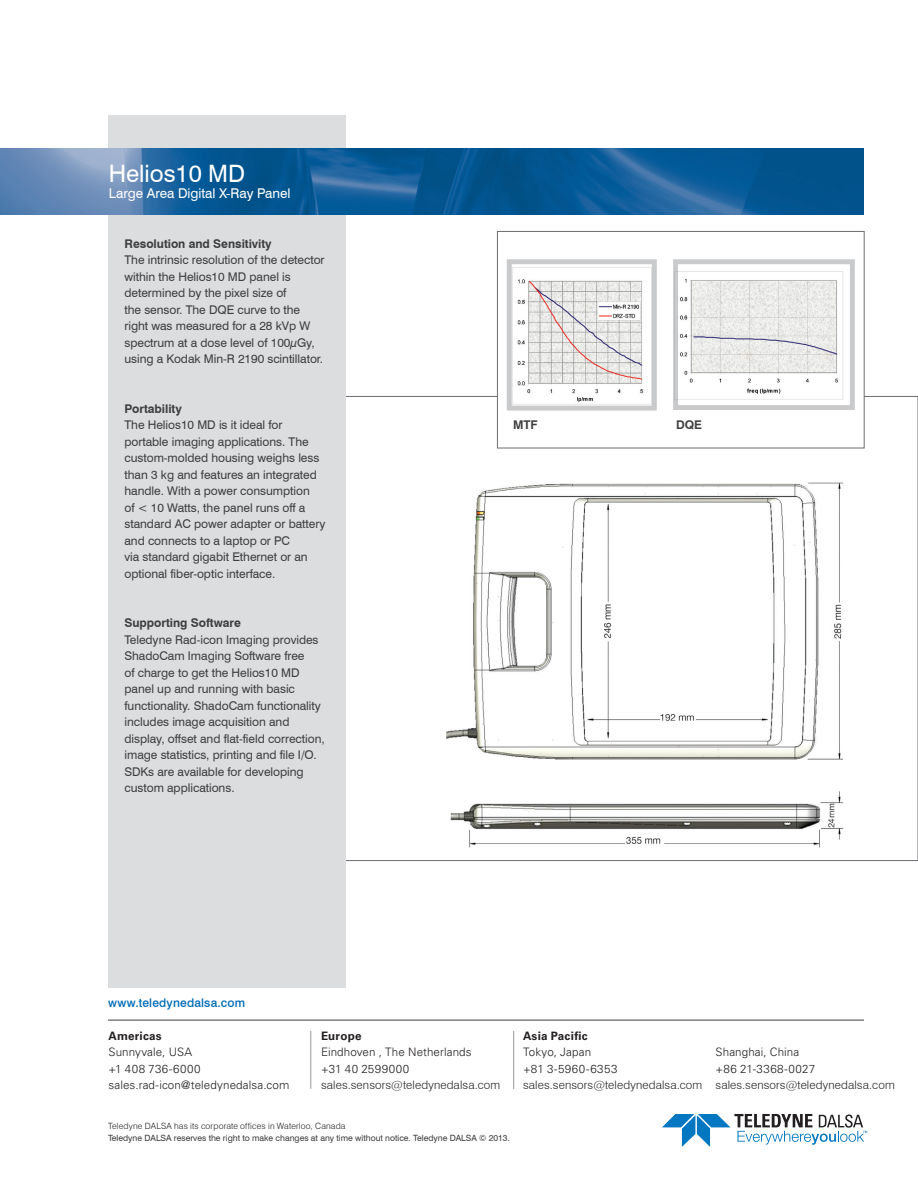
<style>
.page{position:relative;width:918px;height:1188px;background:#fff}
.page>*{position:absolute;margin:0;border:0;box-sizing:border-box;transform-origin:0 0}
.t1{font:24px "Swiss 721 BT";letter-spacing:-.005em;color:#fff}
.t2{font:13.5px "Swiss 721 BT";letter-spacing:-.005em;color:#fff}
.t3{font:12px/16.5px "Swiss 721 BT";letter-spacing:-.005em;color:#3e3e3f}
.t4{font:700 12px "Swiss 721 BT";letter-spacing:-.005em;color:#3e3e3f}
.t5{font:500 12px "Swiss 721 BT";letter-spacing:.015em;color:#006bb6}
.t6{font:300 11.7px "Univers LT Std";letter-spacing:.01em;color:#231f20}
.t7{font:300 11.7px "Swiss 721 BT";letter-spacing:.01em;color:#231f20}
.t8{font:300 11.7px "Univers LT Std";letter-spacing:.04em;color:#231f20}
.t9{font:700 11.7px "Univers LT Std";letter-spacing:.02em;color:#231f20}
.t10{font:300 11.7px "Univers LT Std";letter-spacing:.035em;color:#231f20}
.t11{font:8.7px "Swiss 721 BT";letter-spacing:-.005em;color:#3e3e3f}
.t12{font:300 8.7px "Swiss 721 BT";letter-spacing:.02em;color:#231f20}
</style>
<div class="page">
<svg style="left:662px;top:1114px;width:205px;height:33px"></svg>
<img style="left:446px;top:482px;width:398px;height:366px">
<div style="left:108px;top:116px;width:237px;height:872px;background:#dcdddf"></div>
<img style="left:0;top:148px;width:864px;height:66px">
<img style="left:679px;top:271px;width:164px;height:129px">
<img style="left:513px;top:267px;width:138px;height:138px">
<div style="left:507px;top:259px;width:150px;height:152px;border:5px solid #939598"></div>
<div style="left:673px;top:259px;width:182px;height:151px;border:5px solid #939598"></div>
<div style="left:497px;top:231px;width:367px;height:217px;border:1px solid #6c6d70"></div>
<hr style="left:108px;top:1020px;width:756px;height:1px;background:#3e3e3f">
<hr style="left:311px;top:1031px;width:1px;height:58px;background:#939598">
<hr style="left:513px;top:1031px;width:1px;height:58px;background:#939598">
<p class="t1" style="left:109px;top:158px;width:138px">Helios10 MD</p>
<p class="t2" style="left:109px;top:185px;width:183px">Large Area Digital X-Ray Panel</p>
<p class="t4" style="left:125px;top:236px;width:149px">Resolution and Sensitivity</p>
<p class="t3" style="left:125px;top:251px;width:202px">The intrinsic resolution of the detector within the Helios10 MD panel is determined by the pixel size of<br>the sensor. The DQE curve to the right was measured for a 28 kVp W spectrum at a dose level of 100μGy, using a Kodak Min-R 2190 scintillator.</p>
<p class="t4" style="left:125px;top:401px;width:59px">Portability</p>
<p class="t3" style="left:125px;top:416px;width:202px">The Helios10 MD is it ideal for portable imaging applications. The custom-molded housing weighs less than 3 kg and features an integrated handle. With a power consumption<br>of &lt; 10 Watts, the panel runs off a standard AC power adapter or battery and connects to a laptop or PC<br>via standard gigabit Ethernet or an optional fiber-optic interface.</p>
<p class="t4" style="left:125px;top:616px;width:118px">Supporting Software</p>
<p class="t3" style="left:125px;top:631px;width:202px">Teledyne Rad-icon Imaging provides ShadoCam Imaging Software free<br>of charge to get the Helios10 MD panel up and running with basic functionality. ShadoCam functionality includes image acquisition and display, offset and flat-field correction, image statistics, printing and file I/O.<br>SDKs are available for developing custom applications.</p>
<p class="t4" style="left:513px;top:418px;width:26px">MTF</p>
<p class="t4" style="left:676px;top:418px;width:27px">DQE</p>
<p class="t5" style="left:108px;top:995px;width:139px">www.teledynedalsa.com</p>
<p class="t9" style="left:108px;top:1029px;width:55px">Americas</p>
<p class="t6" style="left:108px;top:1045px;width:85px">Sunnyvale, USA</p>
<p class="t8" style="left:108px;top:1061px;width:94px">+1 408 736-6000</p>
<p class="t6" style="left:108px;top:1078px;width:182px">sales.rad-icon@teledynedalsa.com</p>
<p class="t9" style="left:321px;top:1029px;width:42px">Europe</p>
<p class="t6" style="left:321px;top:1045px;width:152px">Eindhoven , The Netherlands</p>
<p class="t8" style="left:321px;top:1061px;width:90px">+31 40 2599000</p>
<p class="t7" style="left:321px;top:1078px;width:181px">sales.sensors@teledynedalsa.com</p>
<p class="t12" style="left:108px;top:1120px;width:239px">Teledyne DALSA has its corporate offices in Waterloo, Canada</p>
<p class="t11" style="left:108px;top:1132px;width:403px">Teledyne DALSA reserves the right to make changes at any time without notice. Teledyne DALSA © 2013.</p>
<p class="t9" style="left:523px;top:1029px;width:66px">Asia Pacific</p>
<p class="t6" style="left:523px;top:1045px;width:70px">Tokyo, Japan</p>
<p class="t8" style="left:523px;top:1061px;width:96px">+81 3-5960-6353</p>
<p class="t7" style="left:523px;top:1078px;width:181px">sales.sensors@teledynedalsa.com</p>
<p class="t6" style="left:715px;top:1045px;width:85px">Shanghai, China</p>
<p class="t10" style="left:715px;top:1061px;width:101px">+86 21-3368-0027</p>
<p class="t7" style="left:715px;top:1078px;width:181px">sales.sensors@teledynedalsa.com</p>
</div>
